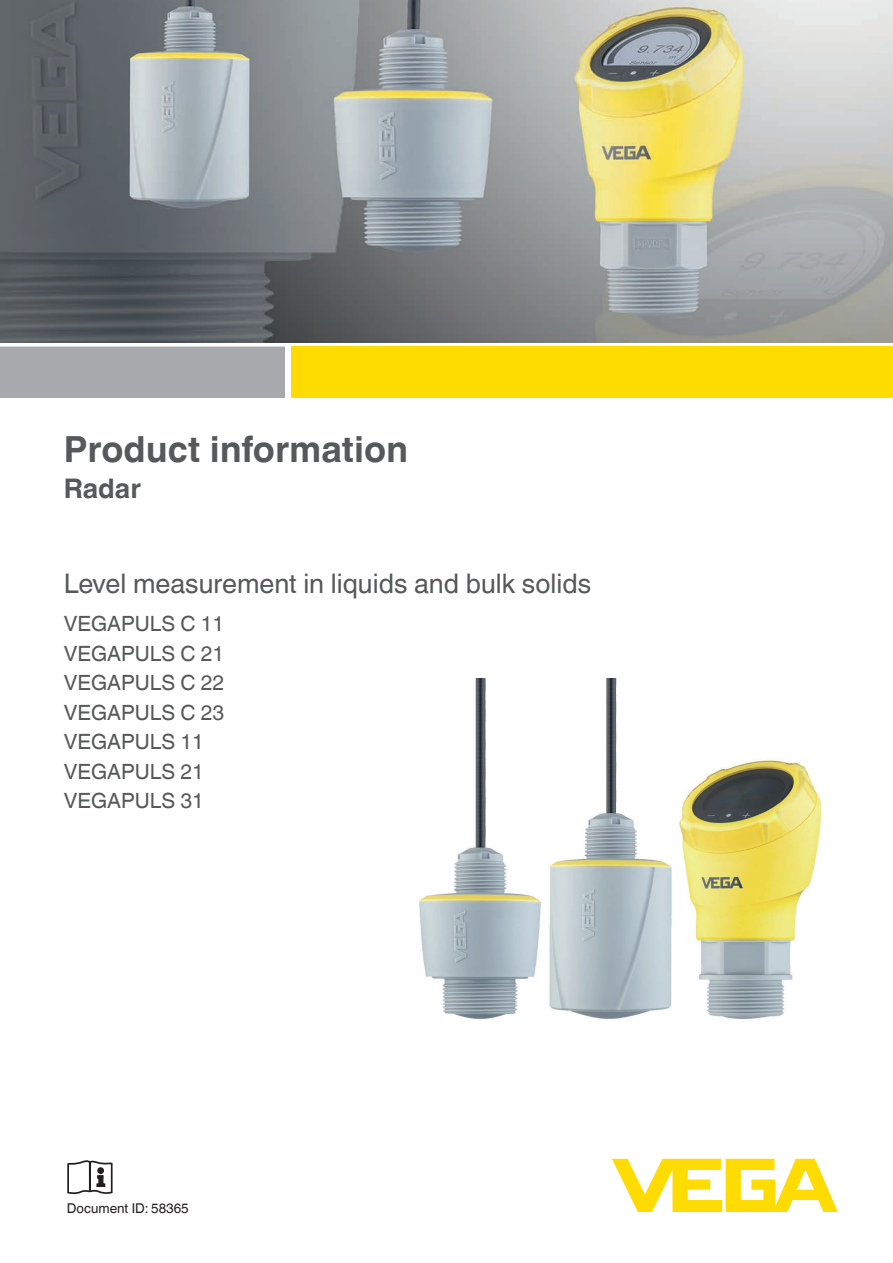
<style>
.page{position:relative;width:893px;height:1263px;background:#fff}
.page>*{position:absolute;margin:0;border:0;box-sizing:border-box;transform-origin:0 0}
.Cover_subhead{font:700 36px "Helvetica Linotype";color:#57585a}
.Cover_title{font:27px "Helvetica Linotype";color:#57585a}
.Cover_subhead_2{font:700 27px "Helvetica Linotype";color:#57585a}
.Cover_title_2{font:21px "Helvetica Linotype";color:#57585a}
.Document_ID{font:13.5px "Helvetica Linotype";color:#231f20}
</style>
<div class="page">
<div style="left:0;top:347px;width:285px;height:51px;background:#a8a9ad"></div>
<svg style="left:0;top:342px;width:893px;height:5px"></svg>
<div style="left:291px;top:347px;width:602px;height:51px;background:#ffdc01"></div>
<hr style="left:0;top:704px;width:1px;height:51px;background:#d1d2d4">
<hr style="left:0;top:761px;width:1px;height:204px;background:#ffdc01">
<svg style="left:612px;top:1159px;width:226px;height:53px"></svg>
<svg style="left:67px;top:1160px;width:46px;height:34px"></svg>
<img style="left:0;top:0;width:893px;height:342px">
<img style="left:420px;top:679px;width:402px;height:341px">
<p class="Cover_subhead" style="left:64px;top:428px;width:346px">Product information</p>
<p class="Cover_subhead_2" style="left:64px;top:473px;width:79px">Radar</p>
<p class="Cover_title" style="left:64px;top:568px;width:529px">Level measurement in liquids and bulk solids</p>
<p class="Cover_title_2" style="left:64px;top:612px;width:162px">VEGAPULS C 11</p>
<p class="Cover_title_2" style="left:64px;top:641px;width:162px">VEGAPULS C 21</p>
<p class="Cover_title_2" style="left:64px;top:671px;width:162px">VEGAPULS C 22</p>
<p class="Cover_title_2" style="left:64px;top:700px;width:162px">VEGAPULS C 23</p>
<p class="Cover_title_2" style="left:64px;top:730px;width:142px">VEGAPULS 11</p>
<p class="Cover_title_2" style="left:64px;top:759px;width:142px">VEGAPULS 21</p>
<p class="Cover_title_2" style="left:64px;top:789px;width:142px">VEGAPULS 31</p>
<p class="Document_ID" style="left:67px;top:1200px;width:123px">Document ID: 58365</p>
</div>
